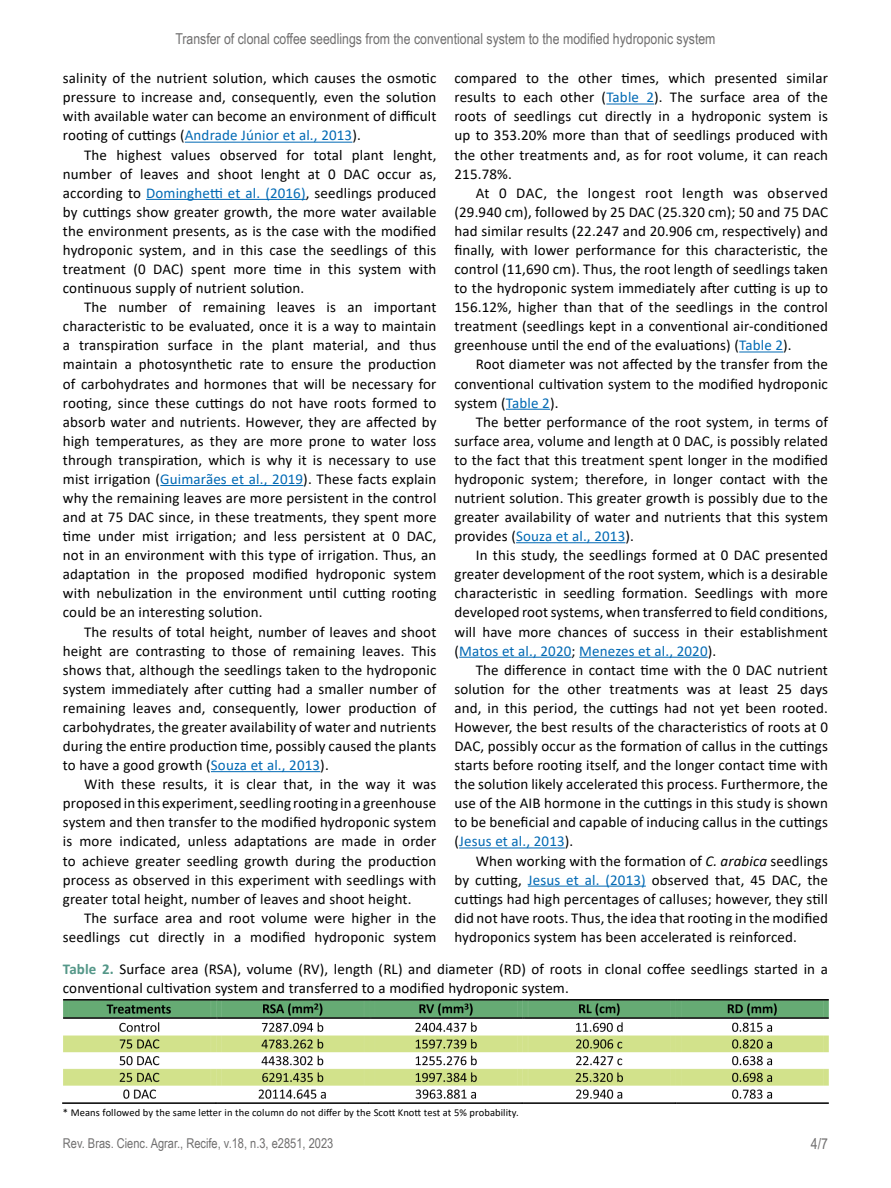
<style>
.page{position:relative;width:891px;height:1188px;background:#fff}
.page>*{position:absolute;margin:0;border:0;box-sizing:border-box;transform-origin:0 0}
.t1{font:15px/19px "Calibri";letter-spacing:.01em;color:#000;text-align:justify}
.t2{font:15px "Arial Narrow";color:#706f6f}
.t3{font:13.5px "Arial Narrow";color:#706f6f}
.t4{font:10.5px "Calibri";letter-spacing:.01em;color:#000}
.s1{color:#0069b4}
.s2{font-style:italic}
.s3{font-weight:700;color:#549788}
</style>
<div class="page">
<hr style="left:185px;top:142px;width:167px;height:1px;background:#0069b4">
<hr style="left:146px;top:199px;width:160px;height:1px;background:#0069b4">
<hr style="left:160px;top:485px;width:143px;height:1px;background:#0069b4">
<hr style="left:211px;top:771px;width:109px;height:1px;background:#0069b4">
<hr style="left:606px;top:104px;width:48px;height:1px;background:#0069b4">
<hr style="left:739px;top:352px;width:44px;height:1px;background:#0069b4">
<hr style="left:506px;top:409px;width:44px;height:1px;background:#0069b4">
<hr style="left:516px;top:542px;width:109px;height:1px;background:#0069b4">
<hr style="left:459px;top:657px;width:113px;height:1px;background:#0069b4">
<hr style="left:579px;top:657px;width:129px;height:1px;background:#0069b4">
<hr style="left:459px;top:847px;width:106px;height:1px;background:#0069b4">
<hr style="left:528px;top:886px;width:118px;height:1px;background:#0069b4">
<img style="left:63px;top:999px;width:765px;height:105px">
<p class="t2" style="left:175px;top:28px;width:542px">Transfer of clonal coffee seedlings from the conventional system to the modified hydroponic system</p>
<p class="t1" style="left:63px;top:68px;width:375px">salinity of the nutrient solution, which causes the osmotic pressure to increase and, consequently, even the solution with available water can become an environment of difficult rooting of cuttings (<span class="s1">Andrade Júnior et al., 2013</span>).</p>
<p class="t1" style="left:63px;top:145px;width:375px;text-indent:21px">The highest values observed for total plant lenght, number of leaves and shoot lenght at 0 DAC occur as, according to <span class="s1">Dominghetti et al. (2016)</span>, seedlings produced by cuttings show greater growth, the more water available the environment presents, as is the case with the modified hydroponic system, and in this case the seedlings of this treatment (0 DAC) spent more time in this system with continuous supply of nutrient solution.</p>
<p class="t1" style="left:63px;top:297px;width:375px;text-indent:21px">The number of remaining leaves is an important characteristic to be evaluated, once it is a way to maintain a transpiration surface in the plant material, and thus maintain a photosynthetic rate to ensure the production of carbohydrates and hormones that will be necessary for rooting, since these cuttings do not have roots formed to absorb water and nutrients. However, they are affected by high temperatures, as they are more prone to water loss through transpiration, which is why it is necessary to use mist irrigation (<span class="s1">Guimarães et al., 2019</span>). These facts explain why the remaining leaves are more persistent in the control and at 75 DAC since, in these treatments, they spent more time under mist irrigation; and less persistent at 0 DAC, not in an environment with this type of irrigation. Thus, an adaptation in the proposed modified hydroponic system with nebulization in the environment until cutting rooting could be an interesting solution.</p>
<p class="t1" style="left:63px;top:622px;width:375px;text-indent:21px">The results of total height, number of leaves and shoot height are contrasting to those of remaining leaves. This shows that, although the seedlings taken to the hydroponic system immediately after cutting had a smaller number of remaining leaves and, consequently, lower production of carbohydrates, the greater availability of water and nutrients during the entire production time, possibly caused the plants to have a good growth (<span class="s1">Souza et al., 2013</span>).</p>
<p class="t1" style="left:63px;top:774px;width:375px;text-indent:21px">With these results, it is clear that, in the way it was proposed in this experiment, seedling rooting in a greenhouse system and then transfer to the modified hydroponic system is more indicated, unless adaptations are made in order to achieve greater seedling growth during the production process as observed in this experiment with seedlings with greater total height, number of leaves and shoot height.</p>
<p class="t1" style="left:63px;top:908px;width:375px;text-align:right">The surface area and root volume were higher in the seedlings cut directly in a modified hydroponic system</p>
<p class="t1" style="left:454px;top:68px;width:375px">compared to the other times, which presented similar results to each other (<span class="s1">Table 2</span>). The surface area of the roots of seedlings cut directly in a hydroponic system is up to 353.20% more than that of seedlings produced with the other treatments and, as for root volume, it can reach 215.78%.</p>
<p class="t1" style="left:454px;top:183px;width:375px;text-indent:21px">At 0 DAC, the longest root length was observed (29.940 cm), followed by 25 DAC (25.320 cm); 50 and 75 DAC had similar results (22.247 and 20.906 cm, respectively) and finally, with lower performance for this characteristic, the control (11,690 cm). Thus, the root length of seedlings taken to the hydroponic system immediately after cutting is up to 156.12%, higher than that of the seedlings in the control treatment (seedlings kept in a conventional air-conditioned greenhouse until the end of the evaluations) (<span class="s1">Table 2</span>).</p>
<p class="t1" style="left:454px;top:355px;width:375px;text-indent:21px">Root diameter was not affected by the transfer from the conventional cultivation system to the modified hydroponic system (<span class="s1">Table 2</span>).</p>
<p class="t1" style="left:454px;top:412px;width:375px;text-indent:21px">The better performance of the root system, in terms of surface area, volume and length at 0 DAC, is possibly related to the fact that this treatment spent longer in the modified hydroponic system; therefore, in longer contact with the nutrient solution. This greater growth is possibly due to the greater availability of water and nutrients that this system provides (<span class="s1">Souza et al., 2013</span>).</p>
<p class="t1" style="left:454px;top:545px;width:375px;text-indent:21px">In this study, the seedlings formed at 0 DAC presented greater development of the root system, which is a desirable characteristic in seedling formation. Seedlings with more developed root systems, when transferred to field conditions, will have more chances of success in their establishment (<span class="s1">Matos et al., 2020</span>; <span class="s1">Menezes et al., 2020</span>).</p>
<p class="t1" style="left:454px;top:660px;width:375px;text-indent:21px">The difference in contact time with the 0 DAC nutrient solution for the other treatments was at least 25 days and, in this period, the cuttings had not yet been rooted.<br>However, the best results of the characteristics of roots at 0<br>DAC, possibly occur as the formation of callus in the cuttings starts before rooting itself, and the longer contact time with the solution likely accelerated this process. Furthermore, the use of the AIB hormone in the cuttings in this study is shown to be beneficial and capable of inducing callus in the cuttings (<span class="s1">Jesus et al., 2013</span>).</p>
<p class="t1" style="left:454px;top:851px;width:375px;text-indent:21px">When working with the formation of <span class="s2">C. arabica</span> seedlings by cutting, <span class="s1">Jesus et al. (2013)</span> observed that, 45 DAC, the cuttings had high percentages of calluses; however, they still did not have roots. Thus, the idea that rooting in the modified hydroponics system has been accelerated is reinforced.</p>
<p class="t1" style="left:63px;top:959px;width:766px"><span class="s3">Table 2.</span> Surface area (RSA), volume (RV), length (RL) and diameter (RD) of roots in clonal coffee seedlings started in a conventional cultivation system and transferred to a modified hydroponic system.</p>
<p class="t4" style="left:63px;top:1105px;width:457px">* Means followed by the same letter in the column do not differ by the Scott Knott test at 5% probability.</p>
<p class="t3" style="left:63px;top:1134px;width:272px">Rev. Bras. Cienc. Agrar., Recife, v.18, n.3, e2851, 2023</p>
<p class="t2" style="left:811px;top:1133px;width:19px">4/7</p>
</div>
